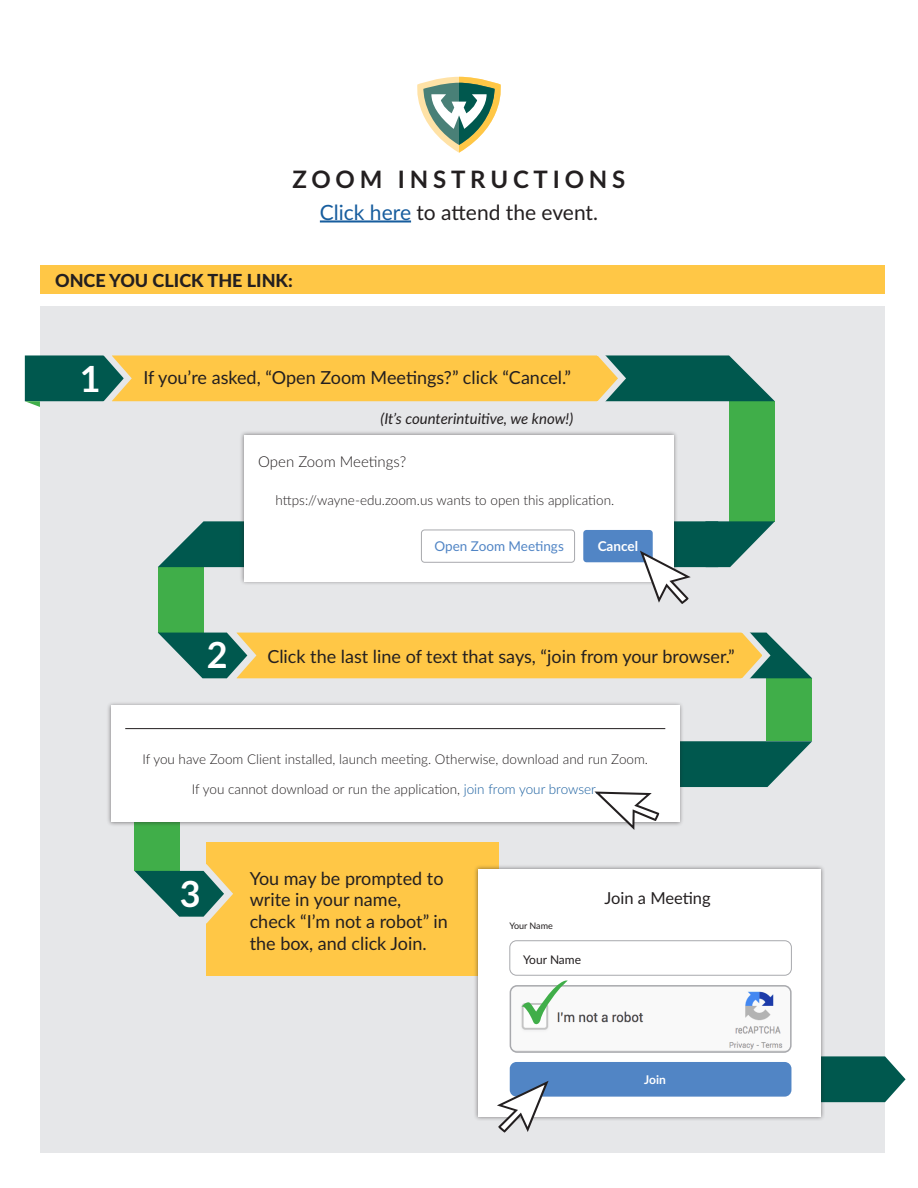
<style>
.page{position:relative;width:918px;height:1188px;background:#fff}
.page>*{position:absolute;margin:0;border:0;box-sizing:border-box;transform-origin:0 0}
.t1{font:700 36px "Lato";color:#fff}
.t2{font:700 24px "Lato";letter-spacing:.2em;color:#231f20}
.t3{font:21px "Lato";color:#231f20}
.t4{font:18px/21.6px "Lato";color:#231f20}
.t5{font:800 18px "Lato";color:#231f20}
.t6{font:16.5px "Lato";color:#231f20}
.t7{font:italic 15px "Lato";color:#231f20}
.t8{font:300 15px "Lato";color:#231f20}
.t9{font:300 13.5px "Lato";color:#231f20}
.t10{font:13.5px "Lato";color:#5185c5}
.t11{font:700 13.5px "Lato";color:#fff}
.t12{font:12px "Lato";color:#231f20}
.t13{font:700 12px "Lato";color:#fff}
.t14{font:9px "Lato";color:#231f20}
.s1{color:#175d9e}
</style>
<div class="page">
<div style="left:40px;top:306px;width:845px;height:846px;background:#e6e7e9"></div>
<div style="left:206px;top:843px;width:293px;height:133px;background:#ffc746"></div>
<div style="left:134px;top:776px;width:46px;height:95px;background:#40ae49"></div>
<svg style="left:134px;top:864px;width:99px;height:60px"></svg>
<div style="left:766px;top:678px;width:46px;height:63px;background:#40ae49"></div>
<svg style="left:825px;top:1056px;width:81px;height:46px"></svg>
<div style="left:729px;top:401px;width:46px;height:120px;background:#40ae49"></div>
<div style="left:158px;top:567px;width:46px;height:66px;background:#40ae49"></div>
<div style="left:40px;top:265px;width:845px;height:28px;background:#ffc746"></div>
<div style="left:240px;top:430px;width:439px;height:156px;background:#231f20;opacity:.5"></div>
<div style="left:244px;top:435px;width:430px;height:146px;background:#fff"></div>
<div style="left:106px;top:701px;width:578px;height:126px;background:#231f20;opacity:.5"></div>
<div style="left:111px;top:706px;width:568px;height:116px;background:#fff"></div>
<div style="left:474px;top:865px;width:351px;height:256px;background:#231f20;opacity:.5"></div>
<div style="left:478px;top:869px;width:343px;height:248px;background:#fff"></div>
<div style="left:510px;top:941px;width:282px;height:34px;border:1px solid #a8a9ad;border-radius:7px"></div>
<div style="left:510px;top:1062px;width:281px;height:35px;background:#5185c5;border-radius:7px"></div>
<hr style="left:320px;top:220px;width:91px;height:3px;background:#175d9e">
<svg style="left:417px;top:77px;width:84px;height:76px"></svg>
<hr style="left:125px;top:728px;width:540px;height:1px;background:#231f20">
<img style="left:510px;top:986px;width:279px;height:66px">
<div style="left:510px;top:985px;width:282px;height:68px;border:2px solid #a8a9ad;border-radius:7px"></div>
<svg style="left:25px;top:355px;width:750px;height:52px"></svg>
<svg style="left:158px;top:632px;width:654px;height:47px"></svg>
<svg style="left:158px;top:521px;width:617px;height:83px"></svg>
<svg style="left:594px;top:741px;width:218px;height:89px"></svg>
<svg style="left:497px;top:1081px;width:52px;height:52px"></svg>
<svg style="left:521px;top:981px;width:47px;height:44px"></svg>
<p class="t2" style="left:293px;top:162px;width:334px">ZOOM INSTRUCTIONS</p>
<p class="t5" style="left:55px;top:267px;width:239px">ONCE YOU CLICK THE LINK:</p>
<p class="t3" style="left:320px;top:198px;width:280px"><span class="s1">Click here</span> to attend the event.</p>
<p class="t1" style="left:80px;top:352px;width:22px">1</p>
<p class="t4" style="left:143px;top:366px;width:429px">If you’re asked, “Open Zoom Meetings?” click “Cancel.”</p>
<p class="t7" style="left:380px;top:407px;width:194px">(It’s counterintuitive, we know!)</p>
<p class="t8" style="left:258px;top:451px;width:150px">Open Zoom Meetings?</p>
<p class="t9" style="left:276px;top:490px;width:340px">https://wayne-edu.zoom.us wants to open this application.</p>
<p class="t1" style="left:207px;top:629px;width:22px">2</p>
<p class="t10" style="left:435px;top:536px;width:131px">Open Zoom Meetings</p>
<p class="t11" style="left:598px;top:536px;width:42px">Cancel</p>
<p class="t4" style="left:267px;top:645px;width:469px">Click the last line of text that says, “join from your browser.”</p>
<p class="t9" style="left:142px;top:750px;width:507px">If you have Zoom Client installed, launch meeting. Otherwise, download and run Zoom.</p>
<p class="t9" style="left:192px;top:780px;width:408px">If you cannot download or run the application, <span class="s1">join from your browser.</span></p>
<p class="t1" style="left:180px;top:867px;width:22px">3</p>
<p class="t4" style="left:250px;top:867px;width:200px">You may be prompted to write in your name, check “I’m not a robot” in the box, and click Join.</p>
<p class="t14" style="left:509px;top:919px;width:45px">Your Name</p>
<p class="t12" style="left:523px;top:951px;width:60px">Your Name</p>
<p class="t6" style="left:605px;top:886px;width:108px">Join a Meeting</p>
<p class="t13" style="left:644px;top:1071px;width:23px">Join</p>
</div>
